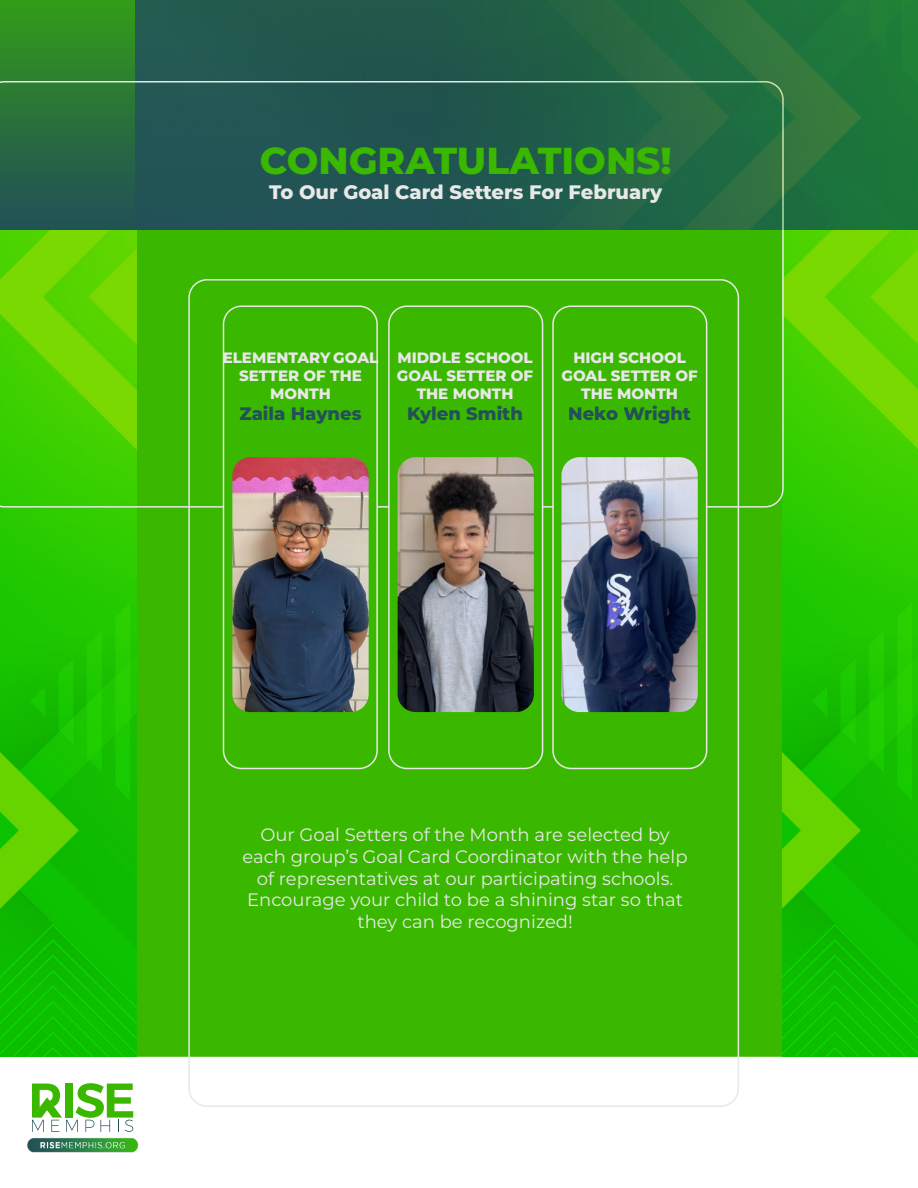
<style>
.page{position:relative;width:918px;height:1188px;background:#fff}
.page>*{position:absolute;margin:0;border:0;box-sizing:border-box;transform-origin:0 0}
.t1{font:800 37.5px "Montserrat";color:#3ab800}
.t2{font:800 19.5px "Montserrat";color:#e8e8e8}
.t3{font:18px/21.6px "Montserrat";color:#e8e8e8;text-align:center}
.t4{font:800 18px "Montserrat";color:#235158}
.t5{font:800 15px/18px "Montserrat";color:#e8e8e8;text-align:center}
</style>
<div class="page">
<img style="left:27px;top:1138px;width:111px;height:15px">
<svg style="left:32px;top:1083px;width:101px;height:49px"></svg>
<div style="left:136px;top:508px;width:646px;height:549px;background:#3ab800"></div>
<img style="left:0;top:508px;width:136px;height:549px">
<img style="left:782px;top:230px;width:136px;height:827px">
<div style="left:135px;top:0;width:189px;height:81px;background:#235950"></div>
<img style="left:0;top:0;width:135px;height:81px">
<svg style="left:0;top:81px;width:784px;height:427px;background:#3da519"></svg>
<img style="left:324px;top:0;width:594px;height:230px">
<div style="left:224px;top:306px;width:153px;height:462px;background:#3ab800;border-radius:18px"></div>
<div style="left:223px;top:305px;width:155px;height:464px;border:2px solid #e8e8e8;border-radius:18px"></div>
<div style="left:389px;top:306px;width:154px;height:462px;background:#3ab800;border-radius:18px"></div>
<div style="left:388px;top:305px;width:155px;height:464px;border:2px solid #e8e8e8;border-radius:18px"></div>
<div style="left:553px;top:306px;width:154px;height:462px;background:#3ab800;border-radius:18px"></div>
<div style="left:552px;top:305px;width:155px;height:464px;border:2px solid #e8e8e8;border-radius:18px"></div>
<img style="left:232px;top:457px;width:137px;height:255px">
<img style="left:398px;top:457px;width:136px;height:255px">
<img style="left:561px;top:457px;width:137px;height:255px">
<h1 class="t1" style="left:260px;top:133px;width:414px">CONGRATULATIONS!</h1>
<p class="t2" style="left:269px;top:178px;width:395px">To Our Goal Card Setters For February</p>
<p class="t5" style="left:223px;top:347px;width:157px">ELEMENTARY GOAL<br>SETTER OF THE<br>MONTH</p>
<p class="t4" style="left:239px;top:401px;width:124px">Zaila Haynes</p>
<p class="t5" style="left:397px;top:347px;width:138px">MIDDLE SCHOOL<br>GOAL SETTER OF<br>THE MONTH</p>
<p class="t4" style="left:407px;top:401px;width:117px">Kylen Smith</p>
<p class="t5" style="left:562px;top:347px;width:138px">HIGH SCHOOL<br>GOAL SETTER OF<br>THE MONTH</p>
<p class="t4" style="left:568px;top:401px;width:124px">Neko Wright</p>
<p class="t3" style="left:243px;top:823px;width:446px">Our Goal Setters of the Month are selected by each group’s Goal Card Coordinator with the help of representatives at our participating schools.<br>Encourage your child to be a shining star so that they can be recognized!</p>
</div>
